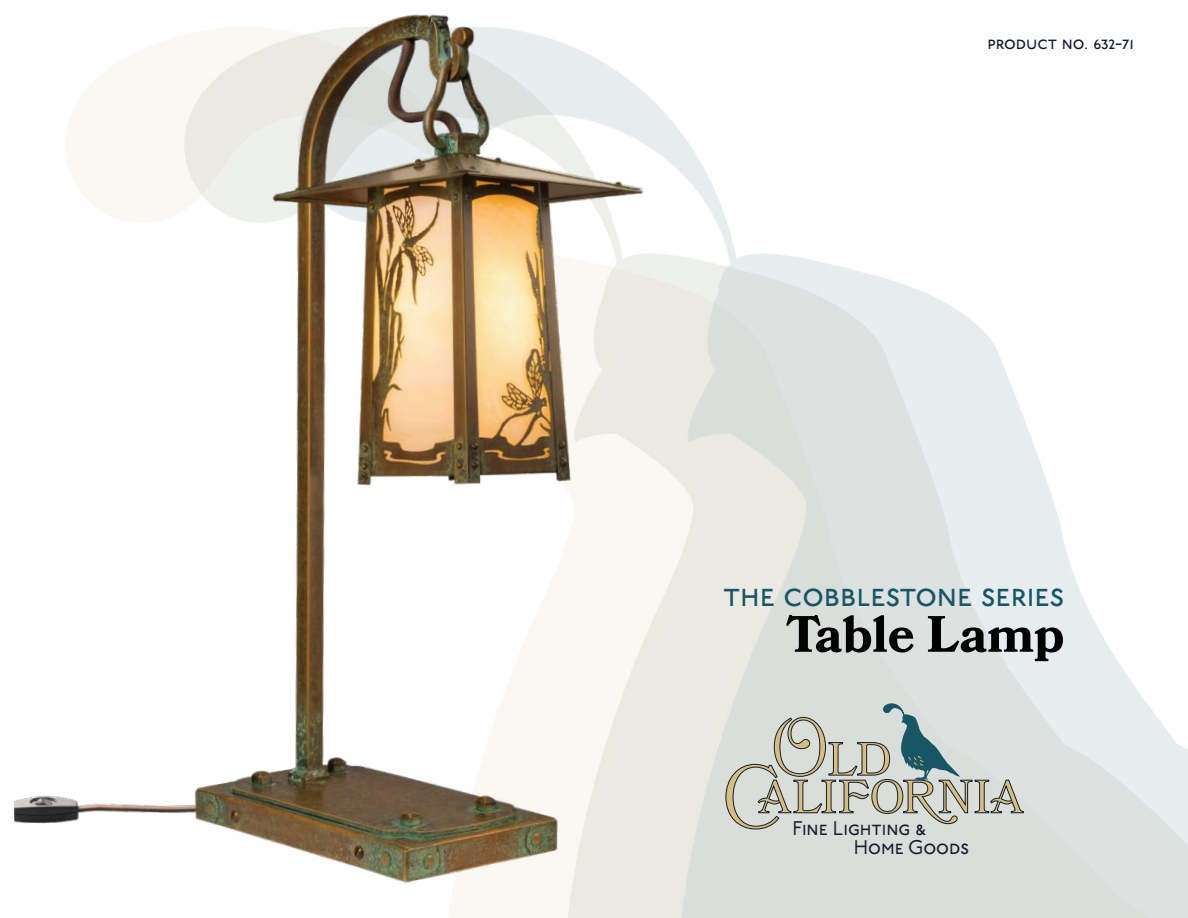
<style>
.page{position:relative;width:1188px;height:918px;background:#fff}
.page>*{position:absolute;margin:0;border:0;box-sizing:border-box;transform-origin:0 0}
.t1{font:700 51px "Bookmania";color:#000}
.t2{font:46.5px "Bookmania";letter-spacing:.025em;color:#d7be7f}
.t3{font:33px "P22 Underground Bk P";color:#175765}
.t4{font:19.8px/18.1px "P22 Underground Bk P";color:#131e2d}
.t5{font:18px "P22 Underground Bk P";color:#131a2d}
.s1{font-weight:300;font-size:80.85px}
.s2{font-size:64.95px}
</style>
<div class="page">
<svg style="left:854px;top:702px;width:170px;height:127px;background:#bfc9c8"></svg>
<img style="left:14px;top:11px;width:840px;height:907px">
<p class="t5" style="left:987px;top:33px;width:148px">product no. 632-71</p>
<h3 class="t3" style="left:723px;top:576px;width:343px">the cobblestone series</h3>
<h1 class="t1" style="left:786px;top:604px;width:280px">Table Lamp</h1>
<h2 class="t2" style="left:770px;top:732px;width:123px"><span class="s1">O</span>LD</h2>
<h2 class="t2" style="left:723px;top:770px;width:301px"><span class="s2">C</span> ALIFORNIA</h2>
<p class="t4" style="left:854px;top:820px;width:117px;text-indent:-61px">Fine Lighting &amp;<br>Home Goods</p>
</div>
